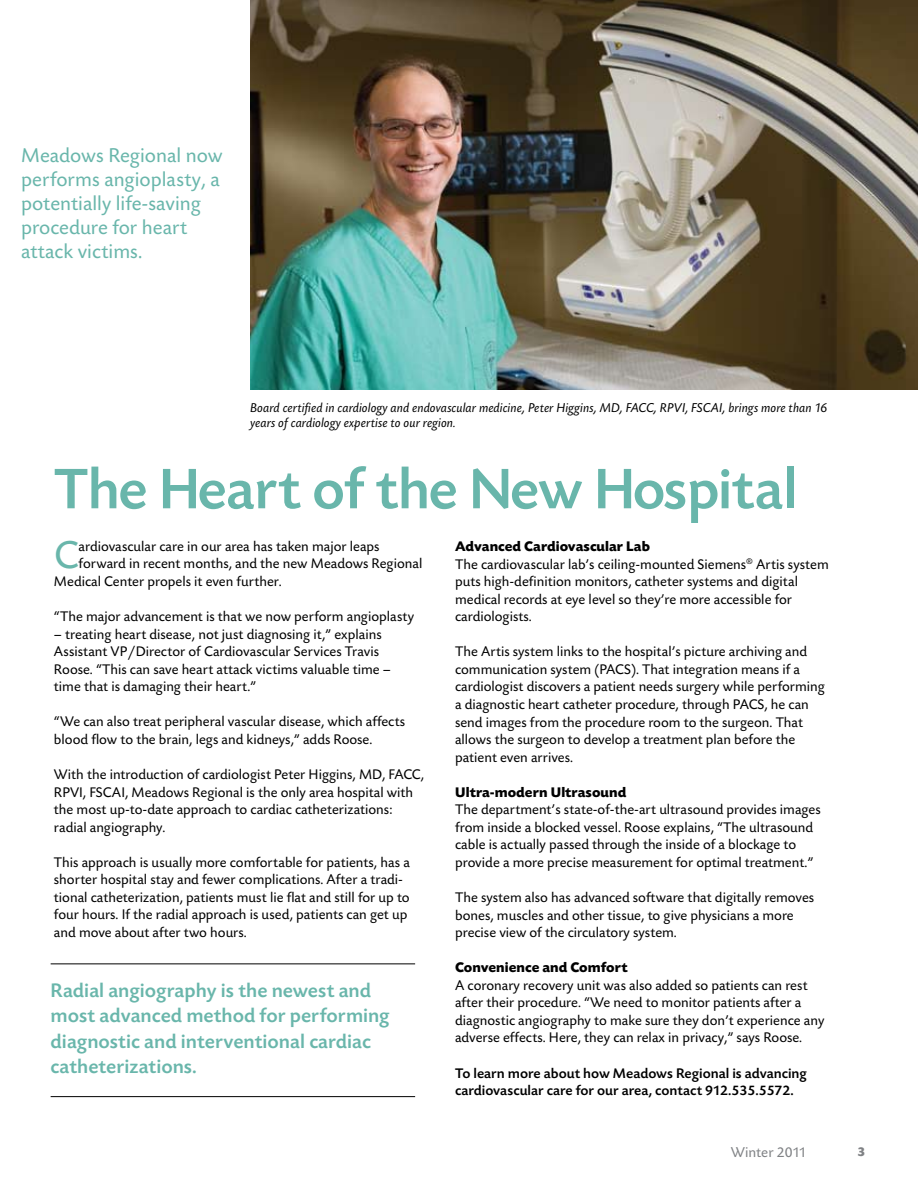
<style>
.page{position:relative;width:918px;height:1188px;background:#fff}
.page>*{position:absolute;margin:0;border:0;box-sizing:border-box;transform-origin:0 0}
.t1{font:500 60px "Today BEF";letter-spacing:-.015em;color:#69b6ab}
.t2{font:40.8px "Today BEF";color:#69b6ab}
.t3{font:21px/24px "Today BEF";color:#69b6ab}
.t4{font:500 20.7px/25.5px "Today BEF";color:#69b6ab}
.t5{font:15px "Today BEF";color:#808285}
.t6{font:14.7px/17.5px "Today BEF";color:#000}
.t7{font:500 14.7px/17.5px "Today BEF";color:#000}
.t8{font:700 14.7px "Today BEF";color:#000}
.t9{font:italic 13.5px/15px "Today BEF";color:#000}
.t10{font:700 13.5px "Today BEF";color:#808285}
.s1{font-weight:700}
</style>
<div class="page">
<img style="left:251px;top:0;width:667px;height:390px">
<hr style="left:51px;top:963px;width:364px;height:1px;background:#000">
<hr style="left:51px;top:1096px;width:364px;height:1px;background:#000">
<h3 class="t3" style="left:21px;top:144px;width:203px">Meadows Regional now performs angioplasty, a potentially life-saving procedure for heart attack victims.</h3>
<p class="t9" style="left:250px;top:400px;width:579px">Board certified in cardiology and endovascular medicine, Peter Higgins, MD, FACC, RPVI, FSCAI, brings more than 16 years of cardiology expertise to our region.</p>
<h1 class="t1" style="left:54px;top:457px;width:745px">The Heart of the New Hospital</h1>
<h2 class="t2" style="left:54px;top:534px;width:26px">C</h2>
<p class="t6" style="left:79px;top:538px;width:302px">ardiovascular care in our area has taken major leaps</p>
<p class="t6" style="left:79px;top:555px;width:345px">forward in recent months, and the new Meadows Regional</p>
<p class="t6" style="left:54px;top:573px;width:229px">Medical Center propels it even further.</p>
<p class="t6" style="left:54px;top:608px;width:362px">“The major advancement is that we now perform angioplasty</p>
<p class="t6" style="left:54px;top:626px;width:338px">– treating heart disease, not just diagnosing it,” explains Assistant VP/Director of Cardiovascular Services Travis Roose. “This can save heart attack victims valuable time – time that is damaging their heart.”</p>
<p class="t6" style="left:54px;top:713px;width:353px">“We can also treat peripheral vascular disease, which affects blood flow to the brain, legs and kidneys,” adds Roose.</p>
<p class="t6" style="left:54px;top:766px;width:372px">With the introduction of cardiologist Peter Higgins, MD, FACC, RPVI, FSCAI, Meadows Regional is the only area hospital with the most up-to-date approach to cardiac catheterizations: radial angiography.</p>
<p class="t6" style="left:54px;top:854px;width:357px">This approach is usually more comfortable for patients, has a shorter hospital stay and fewer complications. After a tradi&shy;tional catheterization, patients must lie flat and still for up to four hours. If the radial approach is used, patients can get up and move about after two hours.</p>
<h3 class="t4" style="left:51px;top:978px;width:341px">Radial angiography is the newest and most advanced method for performing diagnostic and interventional cardiac catheterizations.</h3>
<p class="t6" style="left:455px;top:538px;width:375px"><span class="s1">Advanced Cardiovascular Lab<br></span>The cardiovascular lab’s ceiling-mounted Siemens<sup>®</sup> Artis system puts high-definition monitors, catheter systems and digital medical records at eye level so they’re more accessible for cardiologists.</p>
<p class="t6" style="left:455px;top:643px;width:371px">The Artis system links to the hospital’s picture archiving and communication system (PACS). That integration means if a cardiologist discovers a patient needs surgery while performing a diagnostic heart catheter procedure, through PACS, he can send images from the procedure room to the surgeon. That allows the surgeon to develop a treatment plan before the patient even arrives.</p>
<p class="t8" style="left:455px;top:784px;width:173px">Ultra-modern Ultrasound</p>
<p class="t6" style="left:455px;top:801px;width:367px">The department’s state-of-the-art ultrasound provides images from inside a blocked vessel. Roose explains, “The ultrasound cable is actually passed through the inside of a blockage to provide a more precise measurement for optimal treatment.”</p>
<p class="t6" style="left:455px;top:889px;width:361px">The system also has advanced software that digitally removes bones, muscles and other tissue, to give physicians a more precise view of the circulatory system.</p>
<p class="t8" style="left:455px;top:960px;width:174px">Convenience and Comfort</p>
<p class="t6" style="left:455px;top:977px;width:371px">A coronary recovery unit was also added so patients can rest after their procedure. “We need to monitor patients after a diagnostic angiography to make sure they don’t experience any adverse effects. Here, they can relax in privacy,” says Roose.</p>
<p class="t7" style="left:455px;top:1064px;width:353px">To learn more about how Meadows Regional is advancing cardiovascular care for our area, contact 912.535.5572.</p>
<p class="t5" style="left:731px;top:1144px;width:78px">Winter 2011</p>
<p class="t10" style="left:858px;top:1144px;width:9px">3</p>
</div>
